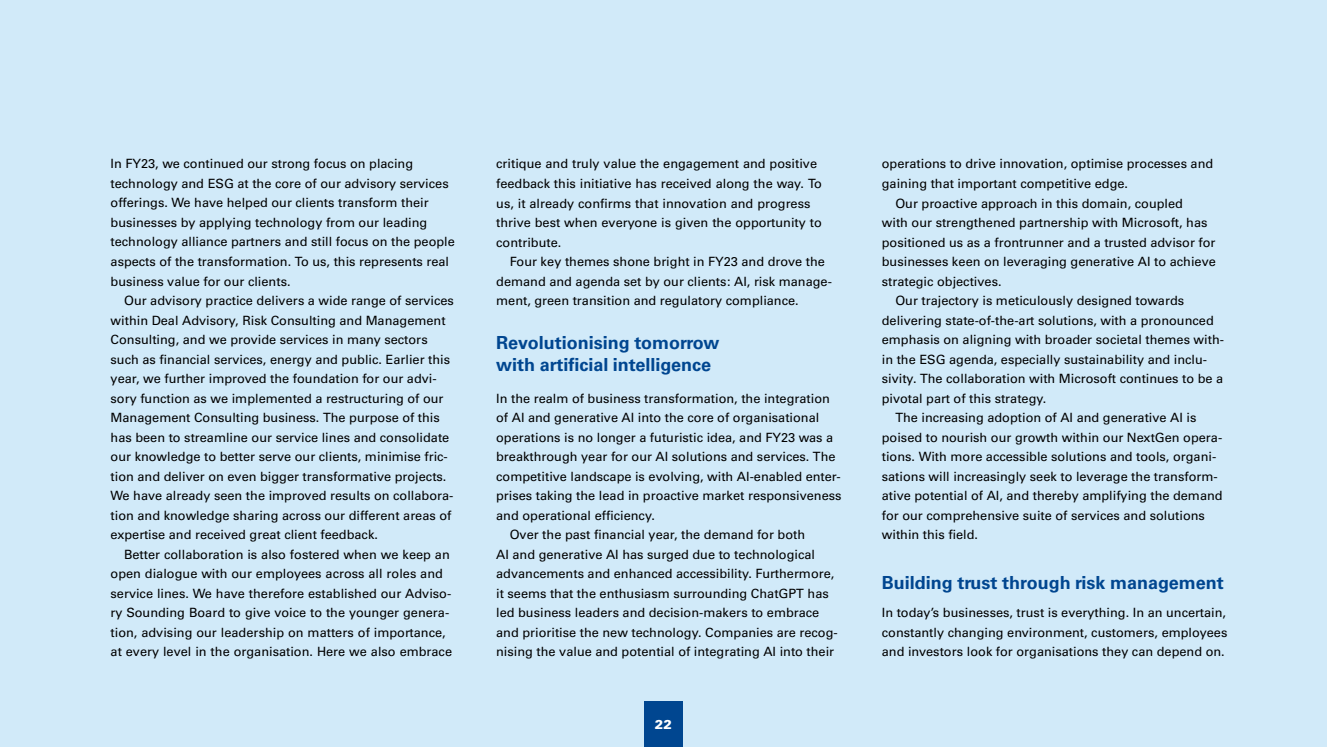
<style>
.page{position:relative;width:1327px;height:747px;background:#fff}
.page>*{position:absolute;margin:0;border:0;box-sizing:border-box;transform-origin:0 0}
.t1{font:700 18px/22.5px "Universfor KPMG";color:#004690}
.t2{font:12.75px/19.5px "Universfor KPMG";color:#000}
.t3{font:900 12.75px "Universfor KPMG";color:#fff}
</style>
<div class="page">
<div style="left:0;top:0;width:1327px;height:746px;background:#d1eaf9"></div>
<div style="left:644px;top:701px;width:38px;height:45px;background:#004690"></div>
<p class="t2" style="left:111px;top:154px;width:346px">In FY23, we continued our strong focus on placing technology and ESG at the core of our advisory services offerings. We have helped our clients transform their businesses by applying technology from our leading technology alliance partners and still focus on the people aspects of the transformation. To us, this represents real business value for our clients.</p>
<p class="t2" style="left:111px;top:290px;width:345px;text-indent:14px">Our advisory practice delivers a wide range of services within Deal Advisory, Risk Consulting and Management Consulting, and we provide services in many sectors such as financial services, energy and public. Earlier this year, we further improved the foundation for our advi&shy;sory function as we implemented a restructuring of our Management Consulting business. The purpose of this has been to streamline our service lines and consolidate our knowledge to better serve our clients, minimise fric&shy;tion and deliver on even bigger transformative projects.<br>We have already seen the improved results on collabora&shy;tion and knowledge sharing across our different areas of expertise and received great client feedback.</p>
<p class="t2" style="left:111px;top:544px;width:343px;text-indent:14px">Better collaboration is also fostered when we keep an open dialogue with our employees across all roles and service lines. We have therefore established our Adviso&shy;ry Sounding Board to give voice to the younger genera&shy;tion, advising our leadership on matters of importance, at every level in the organisation. Here we also embrace</p>
<p class="t2" style="left:496px;top:154px;width:327px">critique and truly value the engagement and positive feedback this initiative has received along the way. To us, it already confirms that innovation and progress thrive best when everyone is given the opportunity to contribute.</p>
<p class="t2" style="left:496px;top:252px;width:337px;text-indent:14px">Four key themes shone bright in FY23 and drove the demand and agenda set by our clients: AI, risk manage&shy;ment, green transition and regulatory compliance.</p>
<h1 class="t1" style="left:496px;top:331px;width:225px">Revolutionising tomorrow with artificial intelligence</h1>
<p class="t2" style="left:496px;top:388px;width:335px">In the realm of business transformation, the integration</p>
<p class="t2" style="left:496px;top:408px;width:325px">of AI and generative AI into the core of organisational</p>
<p class="t2" style="left:496px;top:427px;width:338px">operations is no longer a futuristic idea, and FY23 was a</p>
<p class="t2" style="left:496px;top:447px;width:341px">breakthrough year for our AI solutions and services. The</p>
<p class="t2" style="left:496px;top:466px;width:346px">competitive landscape is evolving, with AI-enabled enter-</p>
<p class="t2" style="left:496px;top:486px;width:347px">prises taking the lead in proactive market responsiveness</p>
<p class="t2" style="left:496px;top:505px;width:160px">and operational efficiency.</p>
<p class="t2" style="left:510px;top:525px;width:297px">Over the past financial year, the demand for both</p>
<p class="t2" style="left:496px;top:544px;width:320px">AI and generative AI has surged due to technological</p>
<p class="t2" style="left:496px;top:564px;width:340px">advancements and enhanced accessibility. Furthermore,</p>
<p class="t2" style="left:496px;top:583px;width:334px">it seems that the enthusiasm surrounding ChatGPT has</p>
<p class="t2" style="left:496px;top:603px;width:325px">led business leaders and decision-makers to embrace</p>
<p class="t2" style="left:496px;top:622px;width:343px">and prioritise the new technology. Companies are recog-</p>
<p class="t2" style="left:496px;top:641px;width:339px">nising the value and potential of integrating AI into their</p>
<p class="t3" style="left:655px;top:716px;width:19px">22</p>
<p class="t2" style="left:882px;top:154px;width:333px">operations to drive innovation, optimise processes and</p>
<p class="t2" style="left:882px;top:174px;width:248px">gaining that important competitive edge.</p>
<p class="t2" style="left:895px;top:193px;width:289px">Our proactive approach in this domain, coupled</p>
<p class="t2" style="left:882px;top:213px;width:327px">with our strengthened partnership with Microsoft, has</p>
<p class="t2" style="left:882px;top:232px;width:335px">positioned us as a frontrunner and a trusted advisor for</p>
<p class="t2" style="left:882px;top:252px;width:335px">businesses keen on leveraging generative AI to achieve</p>
<p class="t2" style="left:882px;top:271px;width:121px">strategic objectives.</p>
<p class="t2" style="left:895px;top:291px;width:290px">Our trajectory is meticulously designed towards</p>
<p class="t2" style="left:882px;top:310px;width:333px">delivering state-of-the-art solutions, with a pronounced</p>
<p class="t2" style="left:882px;top:330px;width:344px">emphasis on aligning with broader societal themes with-</p>
<p class="t2" style="left:882px;top:349px;width:327px">in the ESG agenda, especially sustainability and inclu-</p>
<p class="t2" style="left:882px;top:369px;width:343px">sivity. The collaboration with Microsoft continues to be a</p>
<p class="t2" style="left:882px;top:388px;width:166px">pivotal part of this strategy.</p>
<p class="t2" style="left:895px;top:407px;width:303px">The increasing adoption of AI and generative AI is</p>
<p class="t2" style="left:882px;top:427px;width:342px">poised to nourish our growth within our NextGen opera-</p>
<p class="t2" style="left:882px;top:446px;width:336px">tions. With more accessible solutions and tools, organi-</p>
<p class="t2" style="left:882px;top:466px;width:337px">sations will increasingly seek to leverage the transform-</p>
<p class="t2" style="left:882px;top:485px;width:342px">ative potential of AI, and thereby amplifying the demand</p>
<p class="t2" style="left:882px;top:505px;width:325px">for our comprehensive suite of services and solutions</p>
<p class="t2" style="left:882px;top:524px;width:98px">within this field.</p>
<h1 class="t1" style="left:882px;top:571px;width:343px">Building trust through risk management</h1>
<p class="t2" style="left:882px;top:603px;width:347px;text-align:justify">In today’s businesses, trust is everything. In an uncertain, constantly changing environment, customers, employees and investors look for organisations they can depend on.</p>
</div>
